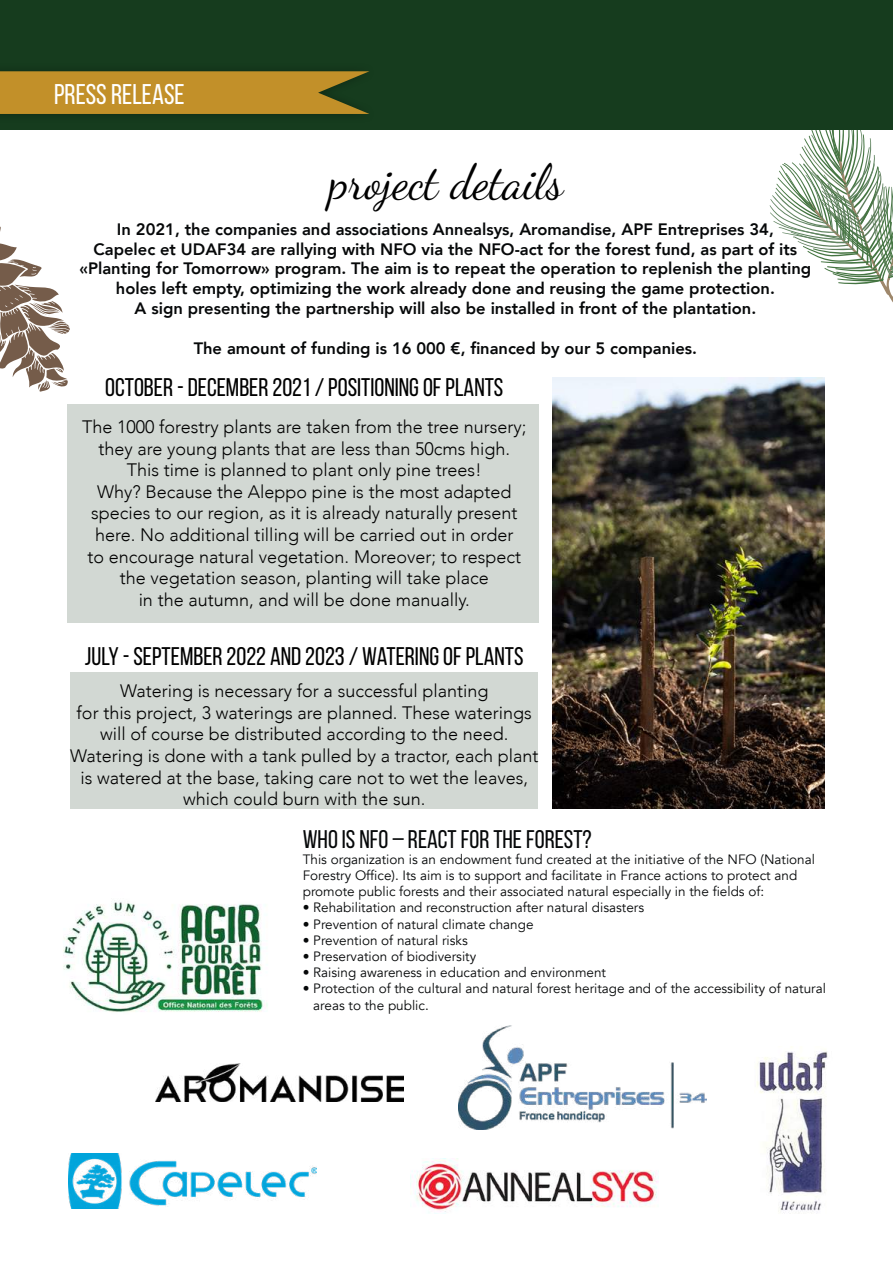
<style>
.page{position:relative;width:893px;height:1263px;background:#fff}
.page>*{position:absolute;margin:0;border:0;box-sizing:border-box;transform-origin:0 0}
.t1{font:48px "Dancing Script";color:#000}
.t2{font:28.5px "Bebas Neue";color:#fff}
.t3{font:25.5px "Bebas Neue";color:#000}
.t4{font:25.5px "Bebas Neue";color:#060809}
.t5{font:300 18px/21.6px "Avenir";color:#000;text-align:center}
.t6{font:800 16.5px/19.8px "Avenir";color:#060809;text-align:center}
.t7{font:13.5px/16.2px "Avenir";color:#060809}
</style>
<div class="page">
<svg style="left:0;top:226px;width:70px;height:166px"></svg>
<svg style="left:769px;top:130px;width:124px;height:173px"></svg>
<div style="left:0;top:0;width:893px;height:130px;background:#163c1e"></div>
<div style="left:0;top:62px;width:377px;height:61px;background:#14381c"></div>
<svg style="left:0;top:71px;width:369px;height:43px;background:#b58928"></svg>
<img style="left:553px;top:377px;width:272px;height:432px">
<div style="left:70px;top:673px;width:467px;height:136px;background:#d2d8d3"></div>
<div style="left:67px;top:404px;width:472px;height:218px;background:#d2d8d3"></div>
<img style="left:63px;top:900px;width:205px;height:112px">
<img style="left:410px;top:1160px;width:248px;height:52px">
<img style="left:155px;top:1063px;width:248px;height:39px">
<img style="left:458px;top:1026px;width:248px;height:103px">
<img style="left:69px;top:1154px;width:248px;height:55px">
<img style="left:757px;top:1046px;width:71px;height:167px">
<h2 class="t2" style="left:54px;top:79px;width:132px">PRESS RELEASE</h2>
<h1 class="t1" style="left:330px;top:146px;width:235px">project details</h1>
<p class="t6" style="left:79px;top:219px;width:733px">In 2021, the companies and associations Annealsys, Aromandise, APF Entreprises 34,<br>Capelec et UDAF34 are rallying with NFO via the NFO-act for the forest fund, as part of its «Planting for Tomorrow» program. The aim is to repeat the operation to replenish the planting holes left empty, optimizing the work already done and reusing the game protection.<br>A sign presenting the partnership will also be installed in front of the plantation.</p>
<p class="t6" style="left:194px;top:338px;width:505px">The amount of funding is 16 000 €, financed by our 5 companies.</p>
<h3 class="t3" style="left:105px;top:374px;width:400px">OCTOBER - DECEMBER 2021 / POSITIONING OF PLANTS</h3>
<p class="t5" style="left:82px;top:416px;width:446px">The 1000 forestry plants are taken from the tree nursery; they are young plants that are less than 50cms high.<br>This time is planned to plant only pine trees!<br>Why? Because the Aleppo pine is the most adapted species to our region, as it is already naturally present here. No additional tilling will be carried out in order<br>to encourage natural vegetation. Moreover; to respect the vegetation season, planting will take place<br>in the autumn, and will be done manually.</p>
<h3 class="t3" style="left:85px;top:642px;width:440px">JULY - SEPTEMBER 2022 AND 2023 / WATERING OF PLANTS</h3>
<p class="t5" style="left:70px;top:680px;width:470px">Watering is necessary for a successful planting<br>for this project, 3 waterings are planned. These waterings will of course be distributed according to the need.<br>Watering is done with a tank pulled by a tractor, each plant is watered at the base, taking care not to wet the leaves, which could burn with the sun.</p>
<h3 class="t4" style="left:303px;top:825px;width:290px">WHO IS NFO – REACT FOR THE FOREST?</h3>
<p class="t7" style="left:303px;top:851px;width:514px">This organization is an endowment fund created at the initiative of the NFO (National<br>Forestry Office). Its aim is to support and facilitate in France actions to protect and promote public forests and their associated natural especially in the fields of:</p>
<p class="t7" style="left:303px;top:900px;width:343px">• Rehabilitation and reconstruction after natural disasters</p>
<p class="t7" style="left:303px;top:916px;width:232px">• Prevention of natural climate change</p>
<p class="t7" style="left:303px;top:932px;width:166px">• Prevention of natural risks</p>
<p class="t7" style="left:303px;top:948px;width:175px">• Preservation of biodiversity</p>
<p class="t7" style="left:303px;top:965px;width:305px">• Raising awareness in education and environment</p>
<p class="t7" style="left:313px;top:981px;width:514px;text-indent:-11px">• Protection of the cultural and natural forest heritage and of the accessibility of natural areas to the public.</p>
</div>
